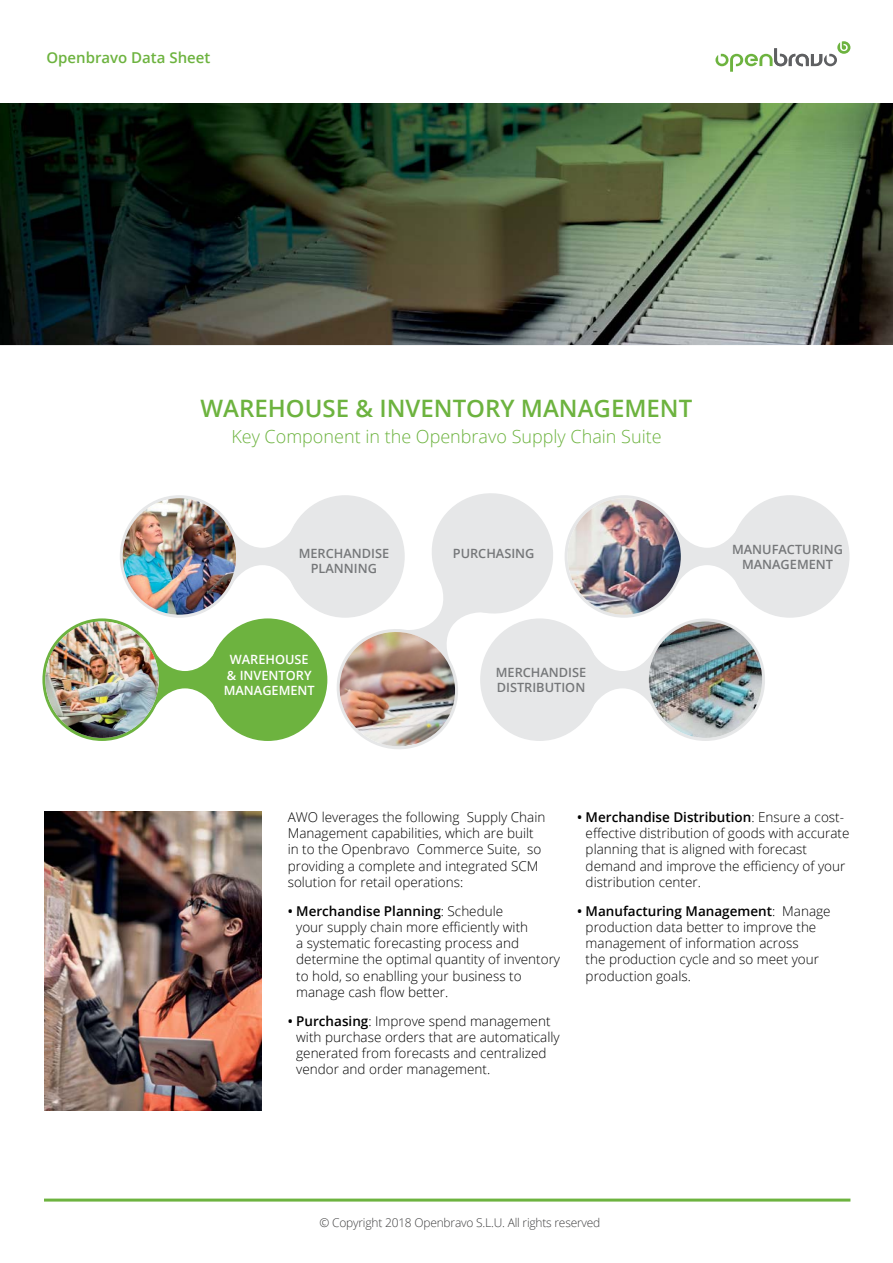
<style>
.page{position:relative;width:893px;height:1263px;background:#fff}
.page>*{position:absolute;margin:0;border:0;box-sizing:border-box;transform-origin:0 0}
.t1{font:600 24px "Open Sans";color:#6db33f}
.t2{font:300 18px "Open Sans";color:#6db33f}
.t3{font:600 15px "Open Sans";color:#6db33f}
.t4{font:300 13.5px/16.2px "Open Sans";color:#000}
.t5{font:600 12.75px/15.3px "Open Sans";color:#757779;text-align:center}
.t6{font:600 12.75px/15.3px "Open Sans";color:#fff;text-align:center}
.t7{font:300 12px "Open Sans";letter-spacing:-.02em;color:#404041}
.s1{font-weight:600}
</style>
<div class="page">
<svg style="left:715px;top:41px;width:135px;height:31px"></svg>
<img style="left:0;top:104px;width:893px;height:240px">
<img style="left:44px;top:812px;width:217px;height:298px">
<hr style="left:44px;top:1198px;width:806px;height:3px;background:#6db33f">
<svg style="left:42px;top:618px;width:120px;height:123px"></svg>
<div style="left:208px;top:618px;width:119px;height:123px;background:#6db33f;border-radius:50%"></div>
<svg style="left:152px;top:646px;width:66px;height:67px"></svg>
<img style="left:45px;top:621px;width:114px;height:117px;border-radius:50%">
<div style="left:646px;top:618px;width:119px;height:123px;background:#e6e7e8;border-radius:50%"></div>
<div style="left:480px;top:618px;width:119px;height:123px;background:#e6e7e8;border-radius:50%"></div>
<svg style="left:590px;top:647px;width:66px;height:65px"></svg>
<img style="left:649px;top:621px;width:113px;height:117px;border-radius:50%">
<div style="left:120px;top:495px;width:119px;height:123px;background:#e6e7e8;border-radius:50%"></div>
<div style="left:286px;top:495px;width:119px;height:123px;background:#e6e7e8;border-radius:50%"></div>
<svg style="left:229px;top:524px;width:66px;height:65px"></svg>
<img style="left:123px;top:498px;width:113px;height:117px;border-radius:50%">
<svg style="left:332px;top:493px;width:228px;height:248px"></svg>
<img style="left:332px;top:624px;width:131px;height:125px">
<div style="left:565px;top:495px;width:119px;height:123px;background:#e6e7e8;border-radius:50%"></div>
<div style="left:730px;top:495px;width:119px;height:123px;background:#e6e7e8;border-radius:50%"></div>
<svg style="left:674px;top:523px;width:66px;height:67px"></svg>
<img style="left:567px;top:498px;width:114px;height:117px;border-radius:50%">
<p class="t3" style="left:46px;top:47px;width:166px">Openbravo Data Sheet</p>
<h1 class="t1" style="left:201px;top:391px;width:493px">WAREHOUSE &amp; INVENTORY MANAGEMENT</h1>
<h2 class="t2" style="left:231px;top:423px;width:432px">Key Component in the Openbravo Supply Chain Suite</h2>
<p class="t5" style="left:299px;top:545px;width:92px">MERCHANDISE<br>PLANNING</p>
<p class="t5" style="left:453px;top:545px;width:83px">PURCHASING</p>
<p class="t6" style="left:224px;top:652px;width:93px">WAREHOUSE &amp; INVENTORY<br>MANAGEMENT</p>
<p class="t5" style="left:496px;top:664px;width:92px;text-align:left">MERCHANDISE<br>DISTRIBUTION</p>
<p class="t5" style="left:732px;top:541px;width:112px">MANUFACTURING<br>MANAGEMENT</p>
<p class="t4" style="left:288px;top:809px;width:259px">AWO leverages the following Supply Chain Management capabilities, which are built in to the Openbravo Commerce Suite, so providing a complete and integrated SCM solution for retail operations:</p>
<p class="t4" style="left:296px;top:902px;width:265px;text-indent:-9px"><span class="s1">• Merchandise Planning</span>: Schedule<br>your supply chain more efficiently with<br>a systematic forecasting process and determine the optimal quantity of inventory to hold, so enablling your business to manage cash flow better.</p>
<p class="t4" style="left:296px;top:1012px;width:265px;text-indent:-9px"><span class="s1">• Purchasing</span>: Improve spend management with purchase orders that are automatically generated from forecasts and centralized vendor and order management.</p>
<p class="t4" style="left:586px;top:809px;width:265px;text-indent:-9px"><span class="s1">• Merchandise Distribution</span>: Ensure a cost&shy;effective distribution of goods with accurate planning that is aligned with forecast demand and improve the efficiency of your distribution center.</p>
<p class="t4" style="left:586px;top:902px;width:247px;text-indent:-9px"><span class="s1">• Manufacturing Management</span>: Manage production data better to improve the management of information across<br>the production cycle and so meet your production goals.</p>
<p class="t7" style="left:320px;top:1214px;width:282px">© Copyright 2018 Openbravo S.L.U. All rights reserved</p>
</div>
